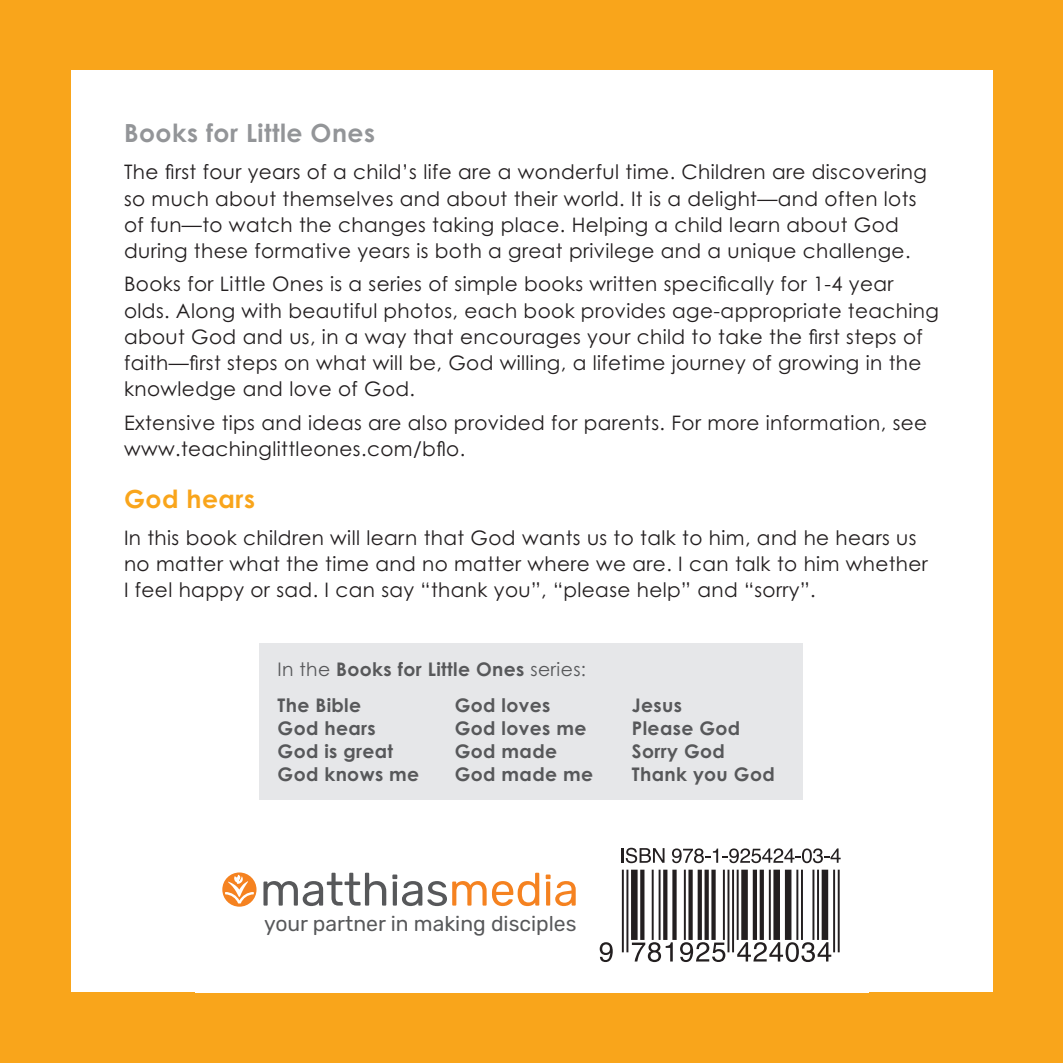
<style>
.page{position:relative;width:1063px;height:1063px;background:#f9a51b}
.page>*{position:absolute;margin:0;border:0;box-sizing:border-box;transform-origin:0 0}
.t1{font:700 25px "Century Gothic Pro";color:#939598}
.t2{font:700 25px "Century Gothic Pro";color:#f9a51b}
.t3{font:21.25px "Rubik";color:#57585a}
.t4{font:20px/26.2px "Century Gothic Pro";letter-spacing:.02em;color:#231f20}
.t5{font:700 18.75px/35.5px "Century Gothic Pro";letter-spacing:.02em;color:#57585a}
.s1{font-weight:400}
</style>
<div class="page">
<div style="left:71px;top:71px;width:921px;height:921px;background:#fff"></div>
<svg style="left:263px;top:873px;width:123px;height:33px"></svg>
<svg style="left:392px;top:873px;width:147px;height:33px"></svg>
<svg style="left:546px;top:875px;width:30px;height:31px"></svg>
<svg style="left:222px;top:872px;width:35px;height:35px"></svg>
<hr style="left:626px;top:870px;width:2px;height:82px;background:#231f20">
<hr style="left:622px;top:870px;width:2px;height:82px;background:#231f20">
<div style="left:631px;top:870px;width:7px;height:70px;background:#231f20"></div>
<svg style="left:640px;top:870px;width:4px;height:70px"></svg>
<hr style="left:659px;top:870px;width:2px;height:70px;background:#231f20">
<hr style="left:652px;top:870px;width:2px;height:70px;background:#231f20">
<div style="left:672px;top:870px;width:5px;height:70px;background:#231f20"></div>
<svg style="left:663px;top:870px;width:4px;height:70px"></svg>
<hr style="left:684px;top:870px;width:2px;height:70px;background:#231f20">
<div style="left:711px;top:870px;width:5px;height:70px;background:#231f20"></div>
<svg style="left:705px;top:870px;width:4px;height:70px"></svg>
<svg style="left:698px;top:870px;width:4px;height:70px"></svg>
<div style="left:688px;top:870px;width:5px;height:70px;background:#231f20"></div>
<hr style="left:737px;top:870px;width:2px;height:70px;background:#231f20">
<hr style="left:732px;top:870px;width:2px;height:82px;background:#231f20">
<hr style="left:727px;top:870px;width:2px;height:82px;background:#231f20">
<hr style="left:723px;top:870px;width:2px;height:70px;background:#231f20">
<div style="left:741px;top:870px;width:7px;height:70px;background:#231f20"></div>
<svg style="left:760px;top:870px;width:4px;height:70px"></svg>
<hr style="left:753px;top:870px;width:4px;height:70px;background:#231f20">
<hr style="left:769px;top:870px;width:2px;height:70px;background:#231f20">
<div style="left:785px;top:870px;width:6px;height:70px;background:#231f20"></div>
<div style="left:773px;top:870px;width:7px;height:70px;background:#231f20"></div>
<hr style="left:817px;top:870px;width:2px;height:70px;background:#231f20">
<hr style="left:812px;top:870px;width:2px;height:70px;background:#231f20">
<hr style="left:801px;top:870px;width:2px;height:70px;background:#231f20">
<hr style="left:796px;top:870px;width:2px;height:70px;background:#231f20">
<div style="left:822px;top:870px;width:6px;height:70px;background:#231f20"></div>
<hr style="left:838px;top:870px;width:2px;height:82px;background:#231f20">
<hr style="left:833px;top:870px;width:2px;height:82px;background:#231f20">
<svg style="left:600px;top:942px;width:13px;height:20px"></svg>
<svg style="left:632px;top:942px;width:41px;height:20px"></svg>
<svg style="left:680px;top:942px;width:45px;height:20px"></svg>
<svg style="left:737px;top:942px;width:94px;height:20px"></svg>
<svg style="left:621px;top:848px;width:44px;height:15px"></svg>
<svg style="left:672px;top:848px;width:169px;height:15px"></svg>
<div style="left:260px;top:644px;width:543px;height:156px;background:#e6e7e9"></div>
<p class="t1" style="left:124px;top:118px;width:253px">Books for Little Ones</p>
<p class="t4" style="left:124px;top:159px;width:804px">The first four years of a child’s life are a wonderful time. Children are discovering so much about themselves and about their world. It is a delight—and often lots of fun—to watch the changes taking place. Helping a child learn about God during these formative years is both a great privilege and a unique challenge.</p>
<p class="t4" style="left:124px;top:271px;width:816px">Books for Little Ones is a series of simple books written specifically for 1-4 year olds. Along with beautiful photos, each book provides age-appropriate teaching about God and us, in a way that encourages your child to take the first steps of faith—first steps on what will be, God willing, a lifetime journey of growing in the knowledge and love of God.</p>
<p class="t4" style="left:124px;top:409px;width:805px">Extensive tips and ideas are also provided for parents. For more information, see www.teachinglittleones.com/bflo.</p>
<p class="t2" style="left:124px;top:483px;width:133px">God hears</p>
<p class="t4" style="left:124px;top:524px;width:805px">In this book children will learn that God wants us to talk to him, and he hears us no matter what the time and no matter where we are. I can talk to him whether<br>I feel happy or sad. I can say “thank you”, “please help” and “sorry”.</p>
<p class="t5" style="left:278px;top:651px;width:310px"><span class="s1">In the</span> Books for Little Ones <span class="s1">series:<br></span>The Bible</p>
<p class="t5" style="left:455px;top:687px;width:97px">God loves</p>
<p class="t5" style="left:632px;top:687px;width:52px">Jesus</p>
<p class="t5" style="left:278px;top:710px;width:100px">God hears</p>
<p class="t5" style="left:455px;top:710px;width:161px">God loves me P</p>
<p class="t5" style="left:643px;top:710px;width:99px">lease God</p>
<p class="t5" style="left:278px;top:733px;width:117px">God is great</p>
<p class="t5" style="left:455px;top:733px;width:146px">God made S</p>
<p class="t5" style="left:642px;top:733px;width:84px">orry God</p>
<p class="t5" style="left:278px;top:756px;width:143px">God knows me</p>
<p class="t5" style="left:455px;top:756px;width:163px">God made me T</p>
<p class="t5" style="left:640px;top:756px;width:136px">hank you God</p>
<p class="t3" style="left:264px;top:912px;width:314px">your partner in making disciples</p>
</div>
